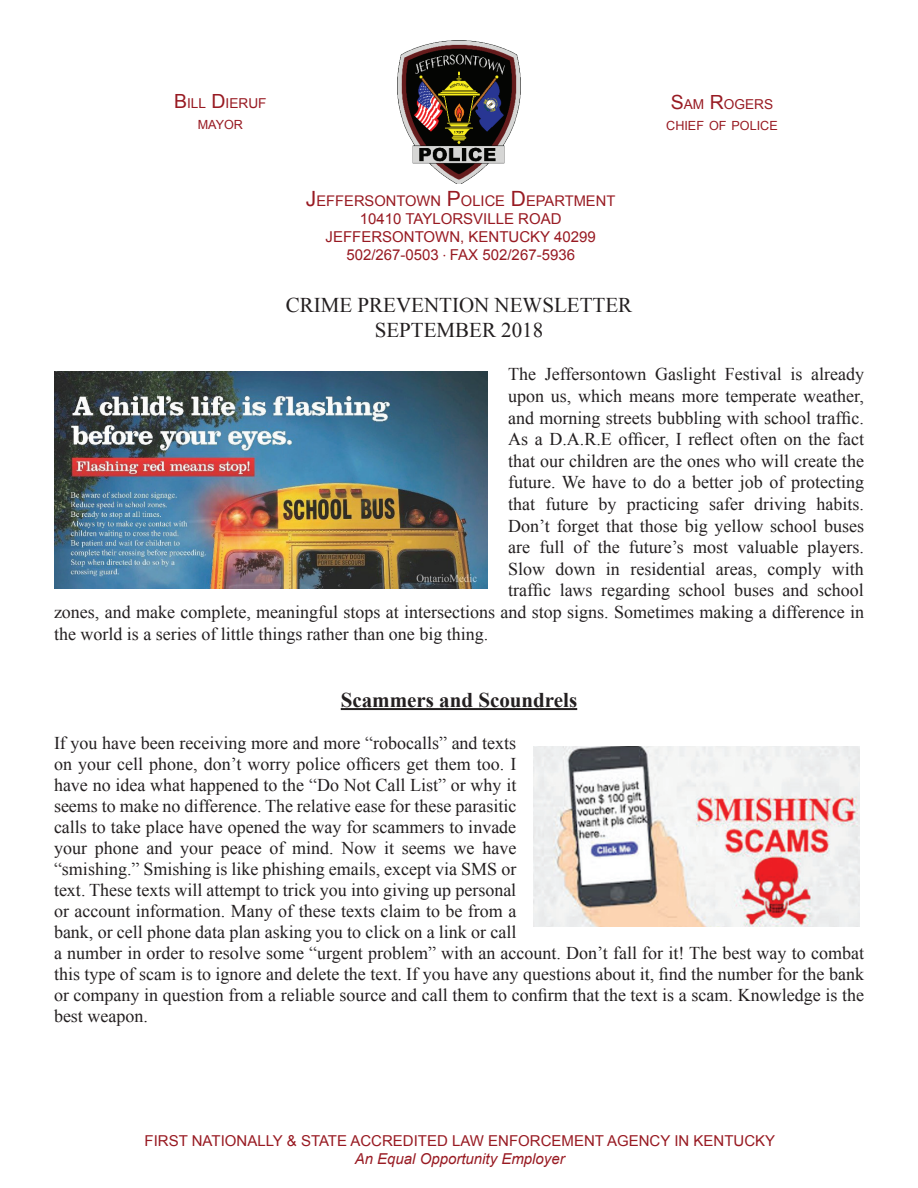
<style>
.page{position:relative;width:918px;height:1188px;background:#fff}
.page>*{position:absolute;margin:0;border:0;box-sizing:border-box;transform-origin:0 0}
.t1{font:21px/25.2px "Times New Roman";color:#231f20;text-align:center}
.t2{font:700 21px "Times New Roman";color:#231f20}
.t3{font:18px/21px "Times New Roman";color:#231f20}
.t4{font:15px/18px "Arial";color:#981a22;text-align:center}
.t5{font:italic 15px "Arial";color:#981a22}
.t6{font:14.7px "Arial";color:#981a22}
.t7{font:13.65px "Arial";color:#981a22}
.t8{font:12.6px "Arial";color:#981a22}
.s1{font-size:19.5px}
.s2{font-size:21px}
.s3{font-style:inherit}
.s4{font-family:"Adobe Garamond Pro"}
</style>
<div class="page">
<img style="left:397px;top:40px;width:124px;height:143px">
<hr style="left:341px;top:708px;width:236px;height:2px;background:#231f20">
<img style="left:54px;top:371px;width:434px;height:217px">
<img style="left:533px;top:747px;width:327px;height:180px">
<p class="t7" style="left:174px;top:94px;width:94px"><span class="s1">B</span>ILL <span class="s1">D</span>IERUF</p>
<p class="t8" style="left:198px;top:117px;width:47px">MAYOR</p>
<p class="t6" style="left:306px;top:191px;width:311px"><span class="s2">J</span>EFFERSONTOWN <span class="s2">P</span>OLICE <span class="s2">D</span>EPARTMENT</p>
<p class="t4" style="left:326px;top:210px;width:272px"><span class="s3">10410</span> TAYLORSVILLE ROAD<br>JEFFERSONTOWN, KENTUCKY 40299<br>502/267-0503 <span class="s4">.</span> FAX 502/267-5936</p>
<p class="t7" style="left:671px;top:95px;width:102px"><span class="s1">S</span>AM <span class="s1">R</span>OGERS</p>
<p class="t8" style="left:666px;top:118px;width:113px">CHIEF OF POLICE</p>
<p class="t1" style="left:286px;top:292px;width:348px">CRIME PREVENTION NEWSLETTER<br>SEPTEMBER 2018</p>
<p class="t3" style="left:508px;top:364px;width:357px">The Jeffersontown Gaslight Festival is already</p>
<p class="t3" style="left:508px;top:385px;width:357px">upon us, which means more temperate weather,</p>
<p class="t3" style="left:508px;top:407px;width:357px">and morning streets bubbling with school traffic.</p>
<p class="t3" style="left:508px;top:428px;width:357px">As a D.A.R.E officer, I reflect often on the fact</p>
<p class="t3" style="left:508px;top:450px;width:357px">that our children are the ones who will create the</p>
<p class="t3" style="left:508px;top:472px;width:357px">future. We have to do a better job of protecting</p>
<p class="t3" style="left:508px;top:493px;width:357px">that future by practicing safer driving habits.</p>
<p class="t3" style="left:508px;top:515px;width:357px">Don’t forget that those big yellow school buses</p>
<p class="t3" style="left:508px;top:536px;width:357px">are full of the future’s most valuable players.</p>
<p class="t3" style="left:508px;top:558px;width:357px">Slow down in residential areas, comply with</p>
<p class="t3" style="left:508px;top:580px;width:357px">traffic laws regarding school buses and school</p>
<p class="t3" style="left:54px;top:601px;width:812px">zones, and make complete, meaningful stops at intersections and stop signs. Sometimes making a difference in</p>
<p class="t3" style="left:54px;top:623px;width:436px">the world is a series of little things rather than one big thing.</p>
<p class="t2" style="left:341px;top:685px;width:238px">Scammers and Scoundrels</p>
<p class="t3" style="left:54px;top:732px;width:812px">If you have been receiving more and more “robocalls” and texts<br>on your cell phone, don’t worry police officers get them too. I<br>have no idea what happened to the “Do Not Call List” or why it<br>seems to make no difference. The relative ease for these parasitic<br>calls to take place have opened the way for scammers to invade<br>your phone and your peace of mind. Now it seems we have<br>“smishing.” Smishing is like phishing emails, except via SMS or<br>text. These texts will attempt to trick you into giving up personal<br>or account information. Many of these texts claim to be from a<br>bank, or cell phone data plan asking you to click on a link or call<br>a number in order to resolve some “urgent problem” with an account. Don’t fall for it! The best way to combat this type of scam is to ignore and delete the text. If you have any questions about it, find the number for the bank or company in question from a reliable source and call them to confirm that the text is a scam. Knowledge is the best weapon.</p>
<p class="t4" style="left:145px;top:1132px;width:632px">FIRST NATIONALLY &amp; STATE ACCREDITED LAW ENFORCEMENT AGENCY IN KENTUCKY</p>
<p class="t5" style="left:355px;top:1149px;width:212px">An Equal Opportunity Employer</p>
</div>
